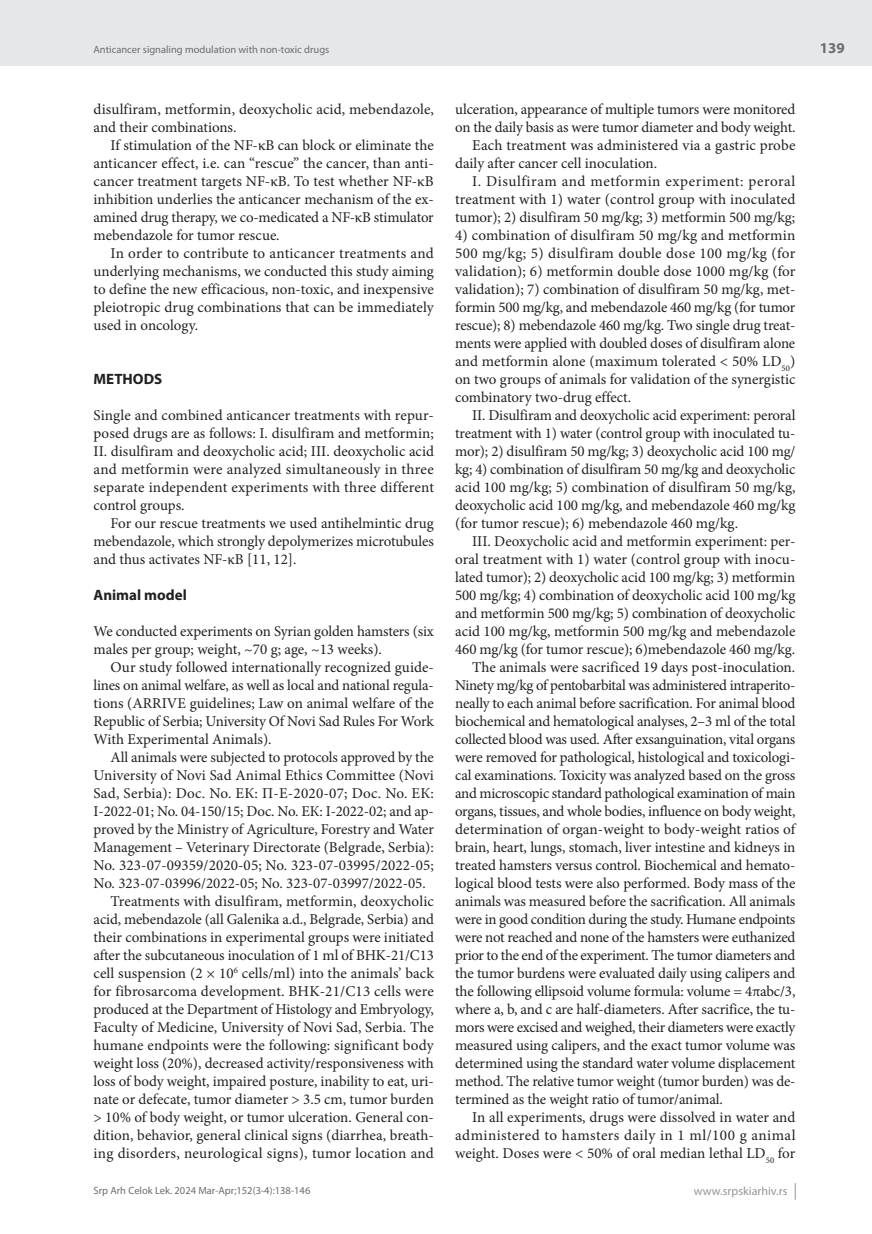
<style>
.page{position:relative;width:872px;height:1234px;background:#fff}
.page>*{position:absolute;margin:0;border:0;box-sizing:border-box;transform-origin:0 0}
.t1{font:15px/18px "Minion Pro";letter-spacing:-.005em;color:#231f20;text-align:justify}
.t2{font:15px "Minion Pro";letter-spacing:-.025em;color:#231f20}
.t3{font:15px "Minion Pro";letter-spacing:.02em;color:#231f20}
.t4{font:15px "Minion Pro";letter-spacing:.015em;color:#231f20}
.t5{font:15px "Minion Pro";letter-spacing:.03em;color:#231f20}
.t6{font:15px "Minion Pro";letter-spacing:.035em;color:#231f20}
.t7{font:700 15px "Myriad Pro";color:#231f20}
.t8{font:700 15px "Myriad Pro";color:#6c6d70}
.t9{font:12px "Myriad Pro";color:#939598}
.t10{font:10.5px "Myriad Pro";color:#6c6d70}
</style>
<div class="page">
<div style="left:0;top:0;width:872px;height:66px;background:#e6e7e9"></div>
<svg style="left:795px;top:1183px;width:1px;height:16px"></svg>
<p class="t10" style="left:94px;top:43px;width:237px">Anticancer signaling modulation with non-toxic drugs</p>
<p class="t1" style="left:94px;top:100px;width:342px">disulfiram, metformin, deoxycholic acid, mebendazole, and their combinations.</p>
<p class="t1" style="left:94px;top:136px;width:342px;text-indent:17px">If stimulation of the NF-κB can block or eliminate the anticancer effect, i.e. can “rescue” the cancer, than anti&shy;cancer treatment targets NF-κB. To test whether NF-κB inhibition underlies the anticancer mechanism of the ex&shy;amined drug therapy, we co-medicated a NF-κB stimulator mebendazole for tumor rescue.</p>
<p class="t1" style="left:94px;top:244px;width:342px;text-indent:17px">In order to contribute to anticancer treatments and underlying mechanisms, we conducted this study aiming to define the new efficacious, non-toxic, and inexpensive pleiotropic drug combinations that can be immediately used in oncology.</p>
<p class="t7" style="left:94px;top:369px;width:70px">METHODS</p>
<p class="t1" style="left:94px;top:406px;width:342px">Single and combined anticancer treatments with repur&shy;posed drugs are as follows: I. disulfiram and metformin; II. disulfiram and deoxycholic acid; III. deoxycholic acid and metformin were analyzed simultaneously in three separate independent experiments with three different control groups.</p>
<p class="t1" style="left:94px;top:514px;width:342px;text-indent:17px">For our rescue treatments we used antihelmintic drug mebendazole, which strongly depolymerizes microtubules and thus activates NF-κB [11, 12].</p>
<p class="t7" style="left:94px;top:585px;width:95px">Animal model</p>
<p class="t1" style="left:94px;top:622px;width:342px">We conducted experiments on Syrian golden hamsters (six males per group; weight, ~70 g; age, ~13 weeks).</p>
<p class="t1" style="left:94px;top:658px;width:342px;text-indent:17px">Our study followed internationally recognized guide&shy;lines on animal welfare, as well as local and national regula&shy;tions (ARRIVE guidelines; Law on animal welfare of the Republic of Serbia; University Of Novi Sad Rules For Work With Experimental Animals).</p>
<p class="t1" style="left:111px;top:748px;width:325px">All animals were subjected to protocols approved by the</p>
<p class="t1" style="left:94px;top:766px;width:342px">University of Novi Sad Animal Ethics Committee (Novi</p>
<p class="t4" style="left:94px;top:783px;width:342px">Sad, Serbia): Doc. No. ЕК: П-Е-2020-07; Doc. No. ЕК:</p>
<p class="t1" style="left:94px;top:802px;width:342px">I-2022-01; No. 04-150/15; Doc. No. ЕК: I-2022-02; and ap-</p>
<p class="t1" style="left:94px;top:820px;width:342px">proved by the Ministry of Agriculture, Forestry and Water</p>
<p class="t1" style="left:94px;top:838px;width:342px">Management – Veterinary Directorate (Belgrade, Serbia):</p>
<p class="t1" style="left:94px;top:856px;width:342px">No. 323-07-09359/2020-05; No. 323-07-03995/2022-05;</p>
<p class="t1" style="left:94px;top:874px;width:334px">No. 323-07-03996/2022-05; No. 323-07-03997/2022-05.</p>
<p class="t1" style="left:111px;top:892px;width:325px">Treatments with disulfiram, metformin, deoxycholic</p>
<p class="t1" style="left:94px;top:910px;width:342px">acid, mebendazole (all Galenika a.d., Belgrade, Serbia) and</p>
<p class="t1" style="left:94px;top:928px;width:342px">their combinations in experimental groups were initiated</p>
<p class="t1" style="left:94px;top:946px;width:342px">after the subcutaneous inoculation of 1 ml of BHK-21/C13</p>
<p class="t1" style="left:94px;top:964px;width:342px">cell suspension (2 × 10<sup>6</sup> cells/ml) into the animals’ back</p>
<p class="t1" style="left:94px;top:982px;width:342px">for fibrosarcoma development. BHK-21/C13 cells were</p>
<p class="t1" style="left:94px;top:1000px;width:342px">produced at the Department of Histology and Embryology,</p>
<p class="t1" style="left:94px;top:1018px;width:342px">Faculty of Medicine, University of Novi Sad, Serbia. The</p>
<p class="t1" style="left:94px;top:1036px;width:342px">humane endpoints were the following: significant body</p>
<p class="t1" style="left:94px;top:1054px;width:342px">weight loss (20%), decreased activity/responsiveness with</p>
<p class="t1" style="left:94px;top:1072px;width:342px">loss of body weight, impaired posture, inability to eat, uri-</p>
<p class="t1" style="left:94px;top:1090px;width:342px">nate or defecate, tumor diameter &gt; 3.5 cm, tumor burden</p>
<p class="t1" style="left:94px;top:1108px;width:342px">&gt; 10% of body weight, or tumor ulceration. General con-</p>
<p class="t1" style="left:94px;top:1126px;width:342px">dition, behavior, general clinical signs (diarrhea, breath-</p>
<p class="t3" style="left:94px;top:1143px;width:342px">ing disorders, neurological signs), tumor location and</p>
<p class="t1" style="left:455px;top:100px;width:342px">ulceration, appearance of multiple tumors were monitored</p>
<p class="t1" style="left:455px;top:118px;width:342px">on the daily basis as were tumor diameter and body weight.</p>
<p class="t1" style="left:472px;top:136px;width:325px">Each treatment was administered via a gastric probe</p>
<p class="t1" style="left:455px;top:154px;width:204px">daily after cancer cell inoculation.</p>
<p class="t6" style="left:472px;top:171px;width:325px">I. Disulfiram and metformin experiment: peroral</p>
<p class="t1" style="left:455px;top:190px;width:342px">treatment with 1) water (control group with inoculated</p>
<p class="t1" style="left:455px;top:208px;width:342px">tumor); 2) disulfiram 50 mg/kg; 3) metformin 500 mg/kg;</p>
<p class="t1" style="left:455px;top:226px;width:342px">4) combination of disulfiram 50 mg/kg and metformin 500 mg/kg; 5) disulfiram double dose 100 mg/kg (for validation); 6) metformin double dose 1000 mg/kg (for validation); 7) combination of disulfiram 50 mg/kg, met&shy;formin 500 mg/kg, and mebendazole 460 mg/kg (for tumor rescue); 8) mebendazole 460 mg/kg. Two single drug treat&shy;ments were applied with doubled doses of disulfiram alone and metformin alone (maximum tolerated &lt; 50% LD<sub>50</sub>) on two groups of animals for validation of the synergistic combinatory two-drug effect.</p>
<p class="t1" style="left:455px;top:406px;width:342px;text-indent:17px">II. Disulfiram and deoxycholic acid experiment: peroral treatment with 1) water (control group with inoculated tu&shy;mor); 2) disulfiram 50 mg/kg; 3) deoxycholic acid 100 mg/ kg; 4) combination of disulfiram 50 mg/kg and deoxycholic acid 100 mg/kg; 5) combination of disulfiram 50 mg/kg, deoxycholic acid 100 mg/kg, and mebendazole 460 mg/kg (for tumor rescue); 6) mebendazole 460 mg/kg.</p>
<p class="t1" style="left:472px;top:532px;width:325px">III. Deoxycholic acid and metformin experiment: per-</p>
<p class="t1" style="left:455px;top:550px;width:342px">oral treatment with 1) water (control group with inocu-</p>
<p class="t1" style="left:455px;top:568px;width:342px">lated tumor); 2) deoxycholic acid 100 mg/kg; 3) metformin</p>
<p class="t1" style="left:455px;top:586px;width:342px">500 mg/kg; 4) combination of deoxycholic acid 100 mg/kg</p>
<p class="t1" style="left:455px;top:604px;width:342px">and metformin 500 mg/kg; 5) combination of deoxycholic</p>
<p class="t1" style="left:455px;top:622px;width:342px">acid 100 mg/kg, metformin 500 mg/kg and mebendazole</p>
<p class="t1" style="left:455px;top:640px;width:342px">460 mg/kg (for tumor rescue); 6)mebendazole 460 mg/kg.</p>
<p class="t1" style="left:472px;top:658px;width:325px">The animals were sacrificed 19 days post‑inoculation.</p>
<p class="t1" style="left:455px;top:676px;width:342px">Ninety mg/kg of pentobarbital was administered intraperito-</p>
<p class="t1" style="left:455px;top:694px;width:342px">neally to each animal before sacrification. For animal blood</p>
<p class="t1" style="left:455px;top:712px;width:342px">biochemical and hematological analyses, 2–3 ml of the total</p>
<p class="t1" style="left:455px;top:730px;width:342px">collected blood was used. After exsanguination, vital organs</p>
<p class="t1" style="left:455px;top:748px;width:342px">were removed for pathological, histological and toxicologi-</p>
<p class="t1" style="left:455px;top:766px;width:342px">cal examinations. Toxicity was analyzed based on the gross</p>
<p class="t1" style="left:455px;top:784px;width:342px">and microscopic standard pathological examination of main</p>
<p class="t1" style="left:455px;top:802px;width:342px">organs, tissues, and whole bodies, influence on body weight,</p>
<p class="t1" style="left:455px;top:820px;width:342px">determination of organ-weight to body-weight ratios of</p>
<p class="t1" style="left:455px;top:838px;width:342px">brain, heart, lungs, stomach, liver intestine and kidneys in</p>
<p class="t1" style="left:455px;top:856px;width:342px">treated hamsters versus control. Biochemical and hemato-</p>
<p class="t1" style="left:455px;top:874px;width:342px">logical blood tests were also performed. Body mass of the</p>
<p class="t1" style="left:455px;top:892px;width:342px">animals was measured before the sacrification. All animals</p>
<p class="t2" style="left:455px;top:909px;width:342px">were in good condition during the study. Humane endpoints</p>
<p class="t1" style="left:455px;top:928px;width:342px">were not reached and none of the hamsters were euthanized</p>
<p class="t2" style="left:455px;top:945px;width:342px">prior to the end of the experiment. The tumor diameters and</p>
<p class="t1" style="left:455px;top:964px;width:342px">the tumor burdens were evaluated daily using calipers and</p>
<p class="t1" style="left:455px;top:982px;width:342px">the following ellipsoid volume formula: volume = 4πabc/3,</p>
<p class="t1" style="left:455px;top:1000px;width:342px">where a, b, and c are half-diameters. After sacrifice, the tu-</p>
<p class="t1" style="left:455px;top:1018px;width:342px">mors were excised and weighed, their diameters were exactly</p>
<p class="t1" style="left:455px;top:1036px;width:342px">measured using calipers, and the exact tumor volume was</p>
<p class="t1" style="left:455px;top:1054px;width:342px">determined using the standard water volume displacement</p>
<p class="t1" style="left:455px;top:1072px;width:342px">method. The relative tumor weight (tumor burden) was de-</p>
<p class="t1" style="left:455px;top:1090px;width:269px">termined as the weight ratio of tumor/animal.</p>
<p class="t1" style="left:472px;top:1108px;width:325px">In all experiments, drugs were dissolved in water and</p>
<p class="t5" style="left:455px;top:1125px;width:342px">administered to hamsters daily in 1 ml/100 g animal</p>
<p class="t1" style="left:455px;top:1144px;width:342px">weight. Doses were &lt; 50% of oral median lethal LD<sub>50</sub> for</p>
<p class="t10" style="left:94px;top:1184px;width:218px">Srp Arh Celok Lek. 2024 Mar-Apr;152(3-4):138-146</p>
<p class="t9" style="left:694px;top:1183px;width:95px">www.srpskiarhiv.rs</p>
<p class="t8" style="left:820px;top:38px;width:26px">139</p>
</div>
